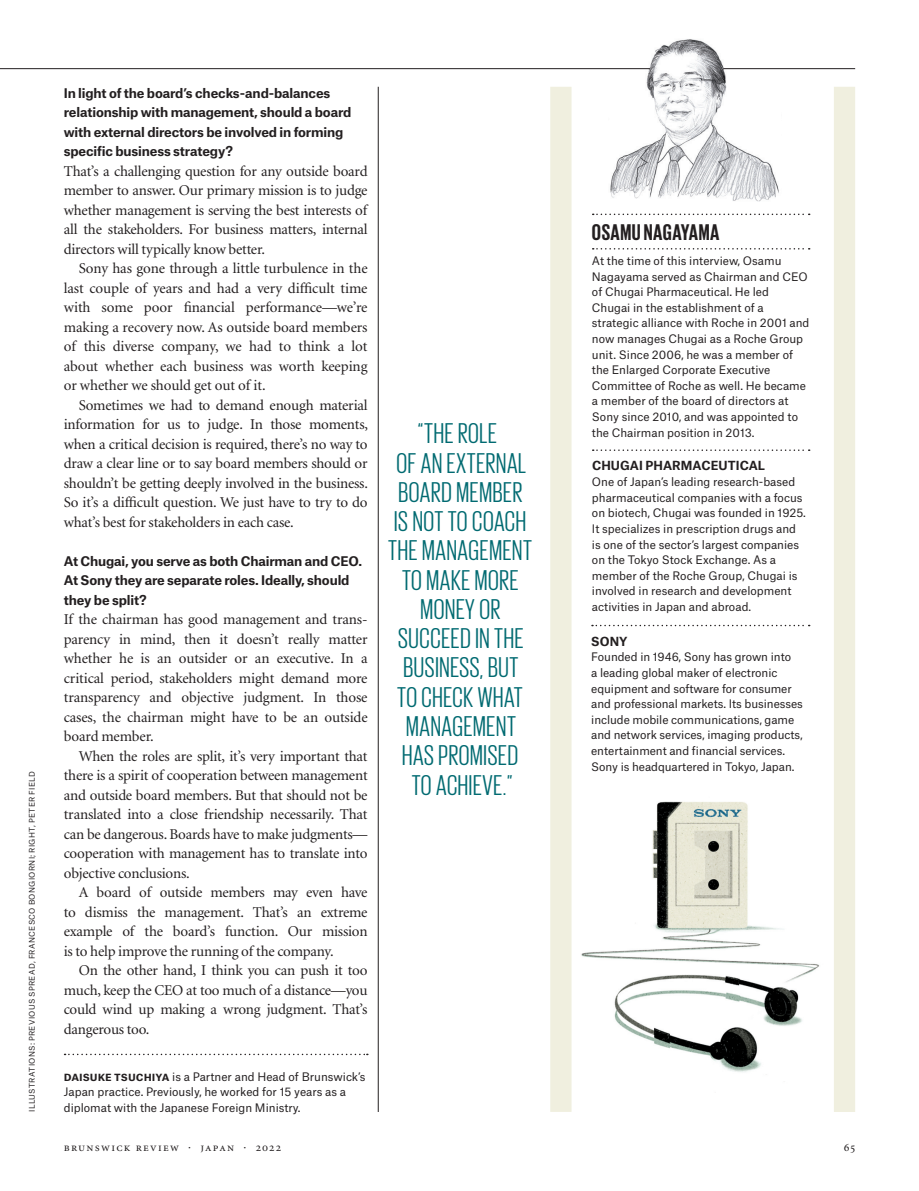
<style>
.page{position:relative;width:919px;height:1191px;background:#fff}
.page>*{position:absolute;margin:0;border:0;box-sizing:border-box;transform-origin:0 0}
.BR_Minion_BODYCOPY{font:29.25px/29.2px "Giorgio Sans";letter-spacing:.025em;color:#006a71;text-align:center}
.BR_Giorgio_PANEL_HEA{font:700 23.25px "Giorgio Sans";letter-spacing:.025em;color:#231f20}
.BR_Minion_BODYCOPY-2{font:15px/19.5px "Minion";letter-spacing:-.015em;color:#231f20;text-align:justify}
.BR_Minion_Body__no_i{font:15px/19.5px "Minion";letter-spacing:-.01em;color:#231f20;text-align:justify}
.BR_Minion_BODYCOPY-3{font:700 12.75px/19.5px "Atlas Grotesk";letter-spacing:-.015em;color:#231f20}
.t1{font:12px "Minion Regular SC";letter-spacing:.105em;color:#231f20}
.BR_Atlas_Grotesk_SMA{font:700 12px "Atlas Grotesk";letter-spacing:.005em;color:#231f20}
.BR_Atlas_Grotesk_SMA-2{font:11.25px/15.6px "Atlas Grotesk";color:#231f20}
.BR_Atlas_Grotesk_BIO{font:11.25px/15.6px "Atlas Grotesk";color:#231f20}
.BR_Atlas_Grotesk_GUT{font:7.5px "Atlas Grotesk";letter-spacing:.04em;color:#231f20}
.s1{font-weight:700}
</style>
<div class="page">
<hr style="left:378px;top:87px;width:1px;height:1025px;background:#231f20">
<img style="left:581px;top:801px;width:238px;height:271px">
<img style="left:608px;top:39px;width:173px;height:163px">
<svg style="left:65px;top:1053px;width:303px;height:2px"></svg>
<div style="left:550px;top:87px;width:21px;height:1024px;background:#f0efdf"></div>
<div style="left:833px;top:87px;width:22px;height:1025px;background:#f0efdf"></div>
<svg style="left:592px;top:449px;width:217px;height:2px"></svg>
<svg style="left:592px;top:214px;width:217px;height:1px"></svg>
<svg style="left:592px;top:248px;width:217px;height:1px"></svg>
<svg style="left:592px;top:625px;width:217px;height:1px"></svg>
<hr style="left:0;top:68px;width:649px;height:1px;background:#231f20">
<hr style="left:723px;top:68px;width:132px;height:1px;background:#231f20">
<p class="BR_Atlas_Grotesk_GUT" style="left:26px;top:1111px;width:342px;rotate:-90deg">ILLUSTRATIONS: PREVIOUS SPREAD, FRANCESCO BONGIORNI; RIGHT, PETER FIELD</p>
<p class="BR_Minion_BODYCOPY-3" style="left:64px;top:82px;width:289px">In light of the board’s checks-and-balances relationship with management, should a board with external directors be involved in forming specific business strategy?</p>
<p class="BR_Minion_BODYCOPY-2" style="left:64px;top:162px;width:305px">That’s a challenging question for any outside board member to answer. Our primary mission is to judge whether management is serving the best interests of all the stakeholders. For business matters, internal directors will typically know better.</p>
<p class="BR_Minion_BODYCOPY-2" style="left:64px;top:259px;width:305px;text-indent:15px">Sony has gone through a little turbulence in the last couple of years and had a very difficult time with some poor financial performance—we’re making a recovery now. As outside board members of this diverse company, we had to think a lot about whether each business was worth keeping or whether we should get out of it.</p>
<p class="BR_Minion_BODYCOPY-2" style="left:64px;top:396px;width:306px;text-indent:15px">Sometimes we had to demand enough material information for us to judge. In those moments, when a critical decision is required, there’s no way to draw a clear line or to say board members should or shouldn’t be getting deeply involved in the business.<br>So it’s a difficult question. We just have to try to do what’s best for stakeholders in each case.</p>
<p class="BR_Minion_BODYCOPY-3" style="left:64px;top:550px;width:300px">At Chugai, you serve as both Chairman and CEO.<br>At Sony they are separate roles. Ideally, should they be split?</p>
<p class="BR_Minion_Body__no_i" style="left:64px;top:610px;width:305px">If the chairman has good management and trans&shy;parency in mind, then it doesn’t really matter whether he is an outsider or an executive. In a critical period, stakeholders might demand more transparency and objective judgment. In those cases, the chairman might have to be an outside board member.</p>
<p class="BR_Minion_BODYCOPY-2" style="left:64px;top:747px;width:305px;text-indent:15px">When the roles are split, it’s very important that there is a spirit of cooperation between management and outside board members. But that should not be translated into a close friendship necessarily. That can be dangerous. Boards have to make judgments— cooperation with management has to translate into objective conclusions.</p>
<p class="BR_Minion_BODYCOPY-2" style="left:64px;top:883px;width:305px;text-indent:15px">A board of outside members may even have to dismiss the management. That’s an extreme example of the board’s function. Our mission is to help improve the running of the company.</p>
<p class="BR_Minion_BODYCOPY-2" style="left:64px;top:961px;width:305px;text-indent:15px">On the other hand, I think you can push it too much, keep the CEO at too much of a distance—you could wind up making a wrong judgment. That’s dangerous too.</p>
<p class="BR_Atlas_Grotesk_BIO" style="left:64px;top:1067px;width:303px"><span class="s1">daisuke tsuchiya</span> is a Partner and Head of Brunswick’s<br>Japan practice. Previously, he worked for 15 years as a diplomat with the Japanese Foreign Ministry.</p>
<p class="BR_Minion_BODYCOPY" style="left:388px;top:418px;width:145px">“THE ROLE<br>OF AN EXTERNAL<br>BOARD MEMBER<br>IS NOT TOCOACH<br>THE MANAGEMENT<br>TO MAKE MORE<br>MONEY OR<br>SUCCEED IN THE<br>BUSINESS, BUT<br>TOCHECK WHAT<br>MANAGEMENT<br>HAS PROMISED<br>TO ACHIEVE.”</p>
<p class="BR_Giorgio_PANEL_HEA" style="left:592px;top:220px;width:129px">OSAMU NAGAYAMA</p>
<p class="BR_Atlas_Grotesk_SMA-2" style="left:592px;top:252px;width:219px">At the time of this interview, Osamu Nagayama served as Chairman and CEO of Chugai Pharmaceutical. He led Chugai in the establishment of a strategic alliance with Roche in 2001 and now manages Chugai as a Roche Group unit. Since 2006, he was a member of the Enlarged Corporate Executive Committee of Roche as well. He became a member of the board of directors at Sony since 2010, and was appointed to the Chairman position in 2013.</p>
<p class="BR_Atlas_Grotesk_SMA" style="left:592px;top:456px;width:175px">CHUGAI PHARMACEUTICAL</p>
<p class="BR_Atlas_Grotesk_SMA-2" style="left:592px;top:473px;width:215px">One of Japan’s leading research-based pharmaceutical companies with a focus on biotech, Chugai was founded in 1925.<br>It specializes in prescription drugs and is one of the sector’s largest companies on the Tokyo Stock Exchange. As a member of the Roche Group, Chugai is involved in research and development activities in Japan and abroad.</p>
<p class="BR_Atlas_Grotesk_SMA" style="left:591px;top:631px;width:38px">SONY</p>
<p class="BR_Atlas_Grotesk_SMA-2" style="left:591px;top:648px;width:213px">Founded in 1946, Sony has grown into<br>a leading global maker of electronic equipment and software for consumer and professional markets. Its businesses include mobile communications, game and network services, imaging products, entertainment and financial services.<br>Sony is headquartered in Tokyo, Japan.</p>
<p class="t1" style="left:64px;top:1141px;width:218px">brunswick review · japan · 2022</p>
<p class="t1" style="left:843px;top:1141px;width:13px">65</p>
</div>
